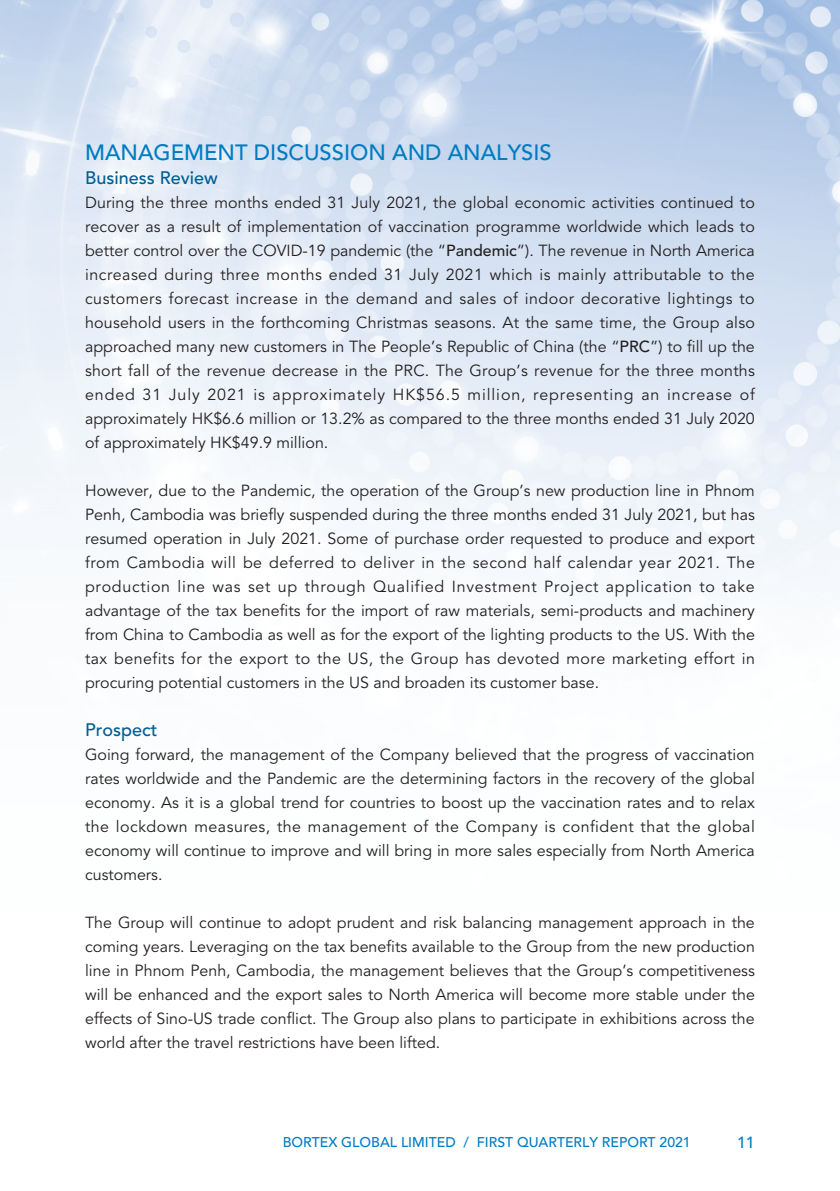
<style>
.page{position:relative;width:840px;height:1191px;background:#fff}
.page>*{position:absolute;margin:0;border:0;box-sizing:border-box;transform-origin:0 0}
._01_H1{font:500 22px "Avenir LT Std";color:#007cc2}
._02_H2{font:500 18px "Avenir LT Std";color:#005d94}
._00_txt{font:16px/24px "Avenir LT Std";color:#231f20;text-align:justify}
.t1{font:500 16px "Avenir LT Std";color:#007cc2}
.t2{font:500 14px "Avenir LT Std";color:#007cc2}
.s1{font-weight:500}
</style>
<div class="page">
<img style="left:0;top:0;width:839px;height:588px">
<p class="_01_H1" style="left:85px;top:140px;width:468px">MANAGEMENT DISCUSSION AND ANALYSIS</p>
<p class="_02_H2" style="left:85px;top:167px;width:134px">Business Review</p>
<p class="_00_txt" style="left:85px;top:191px;width:671px">During the three months ended 31 July 2021, the global economic activities continued to recover as a result of implementation of vaccination programme worldwide which leads to better control over the COVID-19 pandemic (the “<span class="s1">Pandemic</span>”). The revenue in North America increased during three months ended 31 July 2021 which is mainly attributable to the customers forecast increase in the demand and sales of indoor decorative lightings to household users in the forthcoming Christmas seasons. At the same time, the Group also approached many new customers in The People’s Republic of China (the “<span class="s1">PRC</span>”) to fill up the short fall of the revenue decrease in the PRC. The Group’s revenue for the three months ended 31 July 2021 is approximately HK$56.5 million, representing an increase of approximately HK$6.6 million or 13.2% as compared to the three months ended 31 July 2020 of approximately HK$49.9 million.</p>
<p class="_00_txt" style="left:85px;top:479px;width:671px">However, due to the Pandemic, the operation of the Group’s new production line in Phnom Penh, Cambodia was briefly suspended during the three months ended 31 July 2021, but has resumed operation in July 2021. Some of purchase order requested to produce and export from Cambodia will be deferred to deliver in the second half calendar year 2021. The production line was set up through Qualified Investment Project application to take advantage of the tax benefits for the import of raw materials, semi-products and machinery from China to Cambodia as well as for the export of the lighting products to the US. With the tax benefits for the export to the US, the Group has devoted more marketing effort in procuring potential customers in the US and broaden its customer base.</p>
<p class="_02_H2" style="left:85px;top:719px;width:74px">Prospect</p>
<p class="_00_txt" style="left:85px;top:743px;width:671px">Going forward, the management of the Company believed that the progress of vaccination rates worldwide and the Pandemic are the determining factors in the recovery of the global economy. As it is a global trend for countries to boost up the vaccination rates and to relax the lockdown measures, the management of the Company is confident that the global economy will continue to improve and will bring in more sales especially from North America customers.</p>
<p class="_00_txt" style="left:85px;top:911px;width:671px">The Group will continue to adopt prudent and risk balancing management approach in the coming years. Leveraging on the tax benefits available to the Group from the new production line in Phnom Penh, Cambodia, the management believes that the Group’s competitiveness will be enhanced and the export sales to North America will become more stable under the effects of Sino-US trade conflict. The Group also plans to participate in exhibitions across the world after the travel restrictions have been lifted.</p>
<p class="t2" style="left:282px;top:1133px;width:409px">BORTEX GLOBAL LIMITED / FIRST QUARTERLY REPORT 2021</p>
<p class="t1" style="left:736px;top:1133px;width:19px">11</p>
</div>
